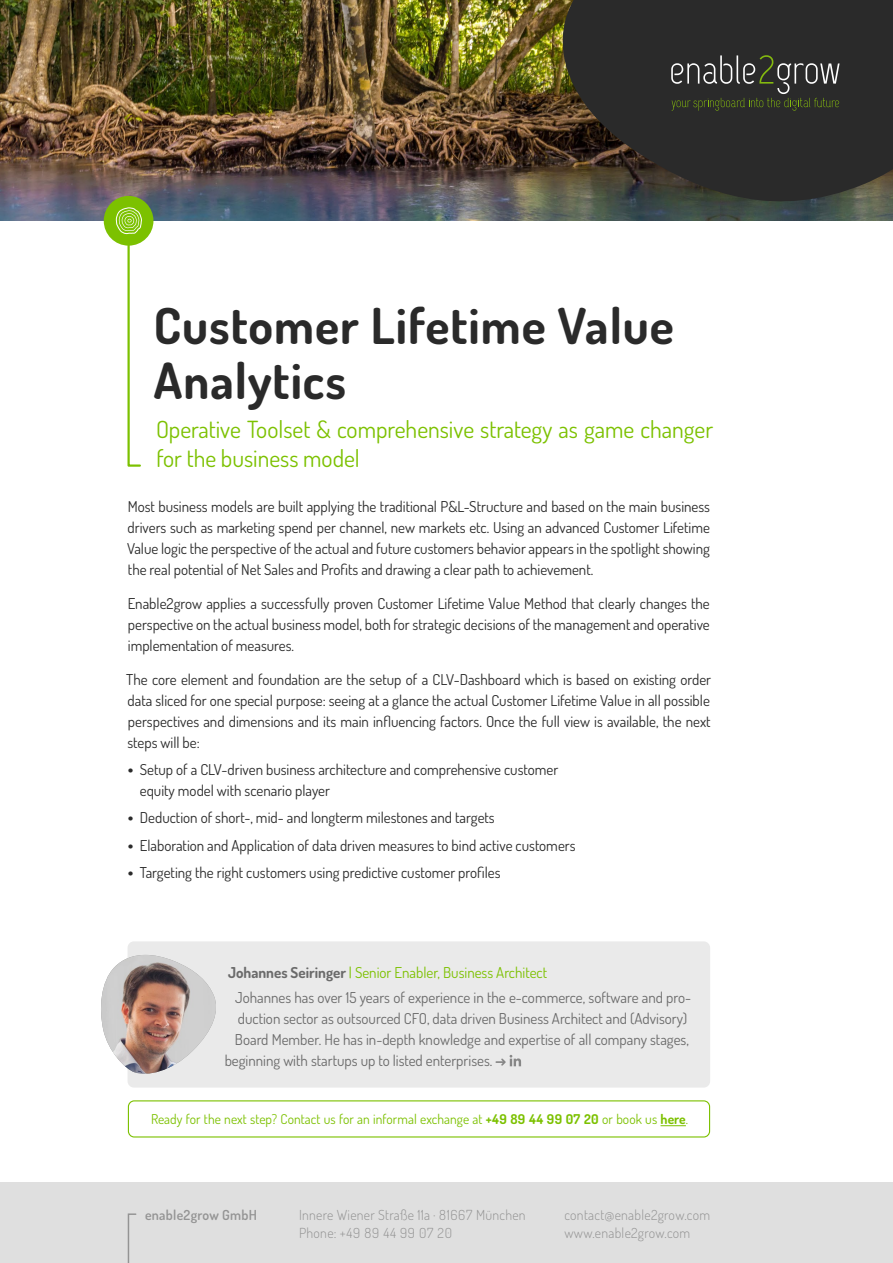
<style>
.page{position:relative;width:893px;height:1263px;background:#fff}
.page>*{position:absolute;margin:0;border:0;box-sizing:border-box;transform-origin:0 0}
.t1{font:700 49.65px/55.5px "Dosis";letter-spacing:.02em;color:#2a2a2a}
.t2{font:23.7px/28.3px "Dosis";color:#7cc100}
.t3{font:15px/21px "Dosis";color:#2a2a2a;text-align:justify}
.t4{font:15px/25.2px "Dosis";color:#6a6a6a}
.t5{font:300 13.8px/18px "Dosis";letter-spacing:.02em;color:#949494}
.t6{font:600 13.8px "Dosis";letter-spacing:.02em;color:#949494}
.t7{font:13.5px "Dosis";letter-spacing:.005em;color:#7cc100}
.s1{font-weight:800}
.s2{font-weight:700}
.s3{color:#7cc100}
</style>
<div class="page">
<img style="left:0;top:0;width:721px;height:221px">
<div style="left:0;top:1182px;width:893px;height:81px;background:#dfdfdf"></div>
<svg style="left:127px;top:1213px;width:10px;height:50px"></svg>
<svg style="left:660px;top:1125px;width:26px;height:1px"></svg>
<div style="left:128px;top:1100px;width:582px;height:37px;border:1px solid #7cc100;border-radius:6px"></div>
<div style="left:128px;top:941px;width:582px;height:146px;background:#eaeaea;border-radius:6px"></div>
<svg style="left:496px;top:1055px;width:25px;height:12px"></svg>
<img style="left:101px;top:955px;width:115px;height:119px">
<svg style="left:555px;top:0;width:338px;height:218px;fill:#2a2a2a"></svg>
<svg style="left:671px;top:55px;width:169px;height:56px"></svg>
<div style="left:104px;top:196px;width:49px;height:50px;background:#7cc100;border-radius:50%"></div>
<svg style="left:116px;top:207px;width:26px;height:260px"></svg>
<h1 class="t1" style="left:154px;top:296px;width:522px">Customer Lifetime Value<br>Analytics</h1>
<h2 class="t2" style="left:156px;top:414px;width:559px">Operative Toolset &amp; comprehensive strategy as game changer for the business model</h2>
<p class="t3" style="left:127px;top:495px;width:584px">Most business models are built applying the traditional P&amp;L-Structure and based on the main business drivers such as marketing spend per channel, new markets etc. Using an advanced Customer Lifetime Value logic the perspective of the actual and future customers behavior appears in the spotlight showing the real potential of Net Sales and Profits and drawing a clear path to achievement.</p>
<p class="t3" style="left:128px;top:592px;width:584px">Enable2grow applies a successfully proven Customer Lifetime Value Method that clearly changes the perspective on the actual business model, both for strategic decisions of the management and operative implementation of measures.</p>
<p class="t3" style="left:126px;top:668px;width:586px">The core element and foundation are the setup of a CLV-Dashboard which is based on existing order data sliced for one special purpose: seeing at a glance the actual Customer Lifetime Value in all possible perspectives and dimensions and its main influencing factors. Once the full view is available, the next steps will be:</p>
<p class="t3" style="left:140px;top:758px;width:420px;text-indent:-12px"><span class="s1">•</span> Setup of a CLV-driven business architecture and comprehensive customer equity model with scenario player</p>
<p class="t3" style="left:128px;top:807px;width:368px"><span class="s1">•</span> Deduction of short-, mid- and longterm milestones and targets</p>
<p class="t3" style="left:128px;top:834px;width:449px"><span class="s1">•</span> Elaboration and Application of data driven measures to bind active customers</p>
<p class="t3" style="left:128px;top:861px;width:374px"><span class="s1">•</span> Targeting the right customers using predictive customer profiles</p>
<p class="t4" style="left:235px;top:959px;width:457px;text-indent:-7px"><span class="s2">Johannes Seiringer</span> <span class="s3">| Senior Enabler, Business Architect<br></span>Johannes has over 15 years of experience in the e-commerce, software and pro-</p>
<p class="t4" style="left:238px;top:1005px;width:451px">duction sector as outsourced CFO, data driven Business Architect and (Advisory)</p>
<p class="t4" style="left:235px;top:1026px;width:455px">Board Member. He has in-depth knowledge and expertise of all company stages,</p>
<p class="t4" style="left:225px;top:1047px;width:269px">beginning with startups up to listed enterprises.</p>
<p class="t7" style="left:151px;top:1110px;width:539px">Ready for the next step? Contact us for an informal exchange at <span class="s2">+49 89 44 99 07 20</span> or book us <span class="s2">here</span>.</p>
<p class="t6" style="left:145px;top:1205px;width:113px">enable2grow GmbH</p>
<p class="t5" style="left:299px;top:1205px;width:228px">Innere Wiener Straße 11a · 81667 München<br>Phone: +49 89 44 99 07 20</p>
<p class="t5" style="left:564px;top:1205px;width:147px">contact@enable2grow.com www.enable2grow.com</p>
</div>
